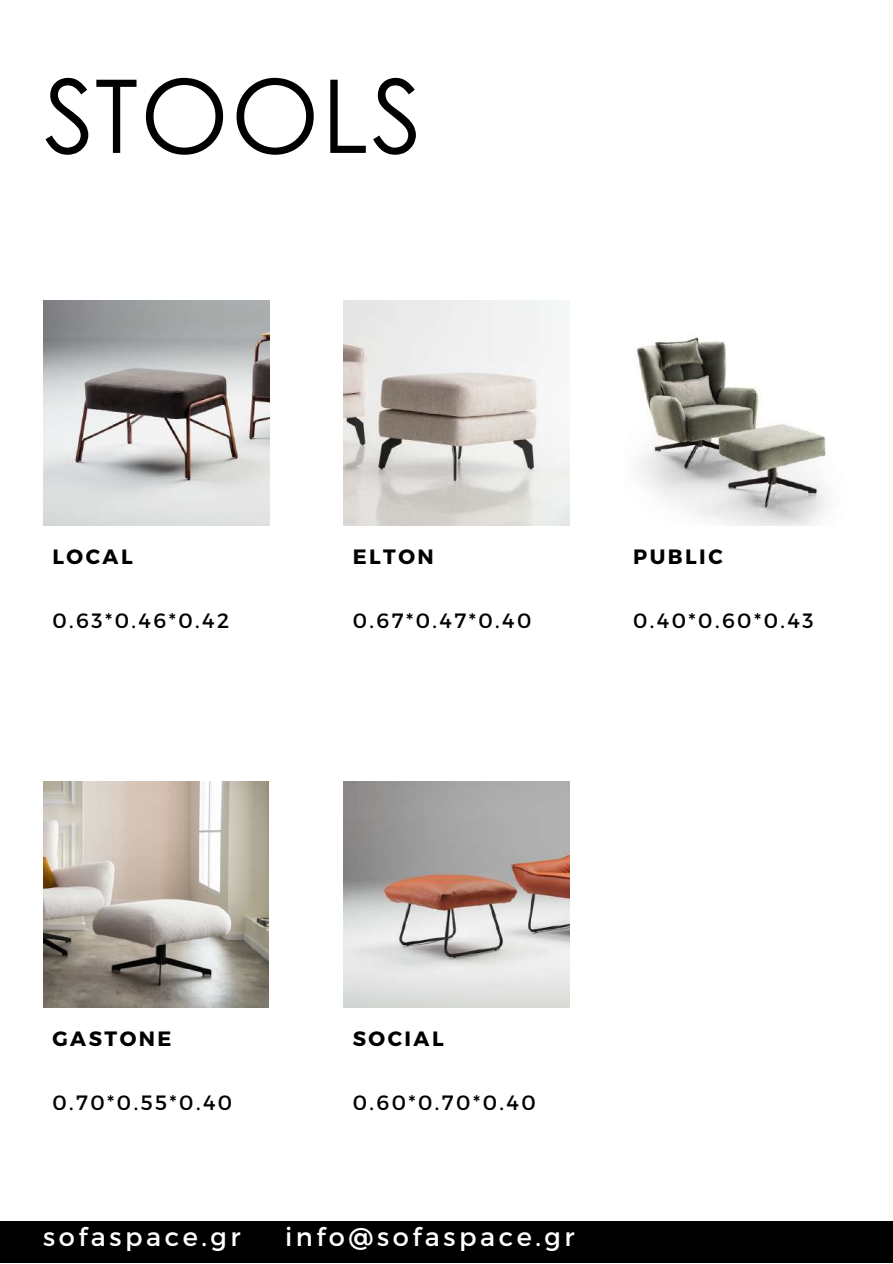
<style>
.page{position:relative;width:893px;height:1264px;background:#fff}
.page>*{position:absolute;margin:0;border:0;box-sizing:border-box;transform-origin:0 0}
.t1{font:101.85px "Century Gothic";letter-spacing:.02em;color:#000}
.t2{font:25.65px "Montserrat";letter-spacing:.14em;color:#fff}
.t3{font:20.7px "Montserrat";letter-spacing:.12em;color:#000}
.t4{font:700 20.7px "Montserrat";letter-spacing:.12em;color:#000}
</style>
<div class="page">
<img style="left:43px;top:300px;width:226px;height:225px">
<img style="left:343px;top:300px;width:226px;height:226px">
<img style="left:636px;top:336px;width:192px;height:190px">
<img style="left:43px;top:782px;width:226px;height:225px">
<img style="left:343px;top:782px;width:226px;height:225px">
<div style="left:0;top:1221px;width:892px;height:41px;background:#000"></div>
<h1 class="t1" style="left:43px;top:39px;width:378px">STOOLS</h1>
<p class="t4" style="left:52px;top:542px;width:82px">LOCAL</p>
<p class="t3" style="left:52px;top:607px;width:178px">0.63*0.46*0.42</p>
<p class="t4" style="left:353px;top:542px;width:83px">ELTON</p>
<p class="t3" style="left:353px;top:607px;width:180px">0.67*0.47*0.40</p>
<p class="t4" style="left:633px;top:542px;width:91px">PUBLIC</p>
<p class="t3" style="left:633px;top:607px;width:182px">0.40*0.60*0.43</p>
<p class="t4" style="left:52px;top:1024px;width:121px">GASTONE</p>
<p class="t3" style="left:52px;top:1088px;width:181px">0.70*0.55*0.40</p>
<p class="t4" style="left:352px;top:1024px;width:92px">SOCIAL</p>
<p class="t3" style="left:352px;top:1088px;width:184px">0.60*0.70*0.40</p>
<p class="t2" style="left:43px;top:1220px;width:199px">sofaspace.gr</p>
<p class="t2" style="left:285px;top:1220px;width:291px">info@sofaspace.gr</p>
</div>
